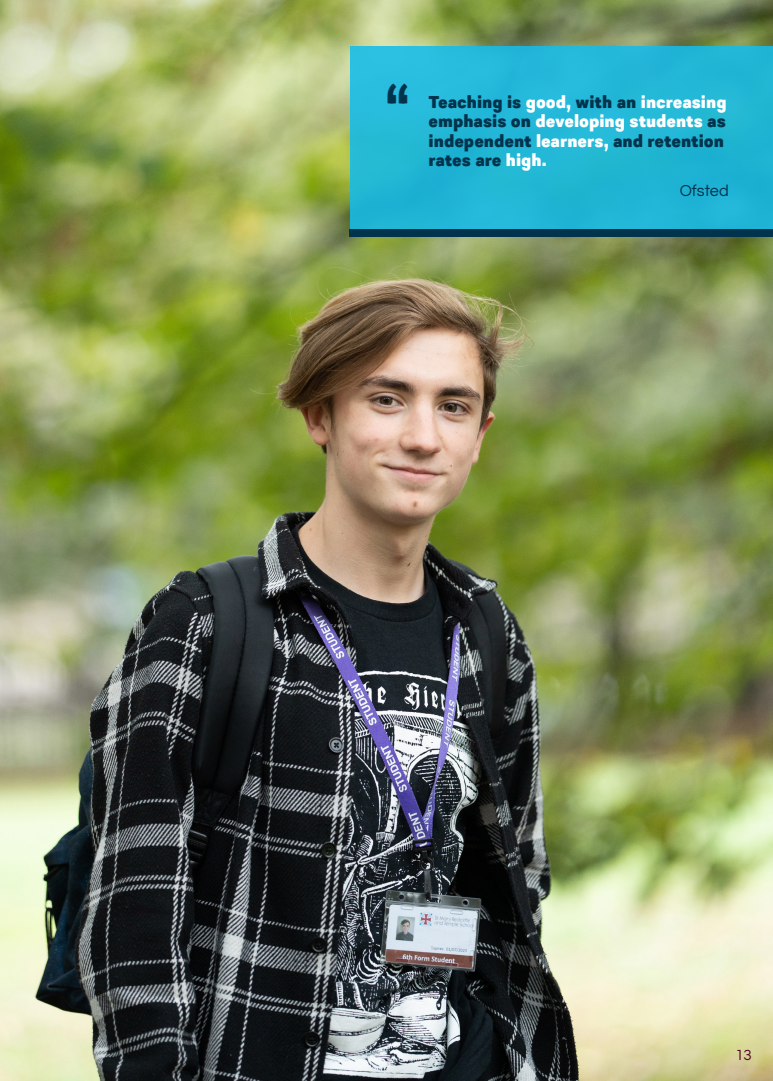
<style>
.page{position:relative;width:773px;height:1081px;background:#fff}
.page>*{position:absolute;margin:0;border:0;box-sizing:border-box;transform-origin:0 0}
.t1{font:800 40.62px "Quiroh";color:#01344c}
.t2{font:800 16.25px/19.5px "Quiroh";color:#01344c}
.t3{font:16.25px "Questrial";color:#01344c}
.t4{font:15px "Questrial";color:#510324}
.s1{color:#fff}
</style>
<div class="page">
<img style="left:0;top:0;width:772px;height:1081px">
<img style="left:0;top:0;width:1px;height:516px">
<div style="left:350px;top:46px;width:422px;height:190px;background:#22b7d6"></div>
<div style="left:350px;top:230px;width:422px;height:7px;background:#01344c"></div>
<p class="t1" style="left:385px;top:70px;width:26px">“</p>
<p class="t2" style="left:428px;top:93px;width:299px">Teaching is <span class="s1">good,</span> with an <span class="s1">increasing </span>emphasis on <span class="s1">developing students</span> as independent <span class="s1">learners,</span> and retention rates are <span class="s1">high.</span></p>
<p class="t3" style="left:679px;top:180px;width:50px">Ofsted</p>
<p class="t4" style="left:735px;top:1044px;width:18px">13</p>
</div>
